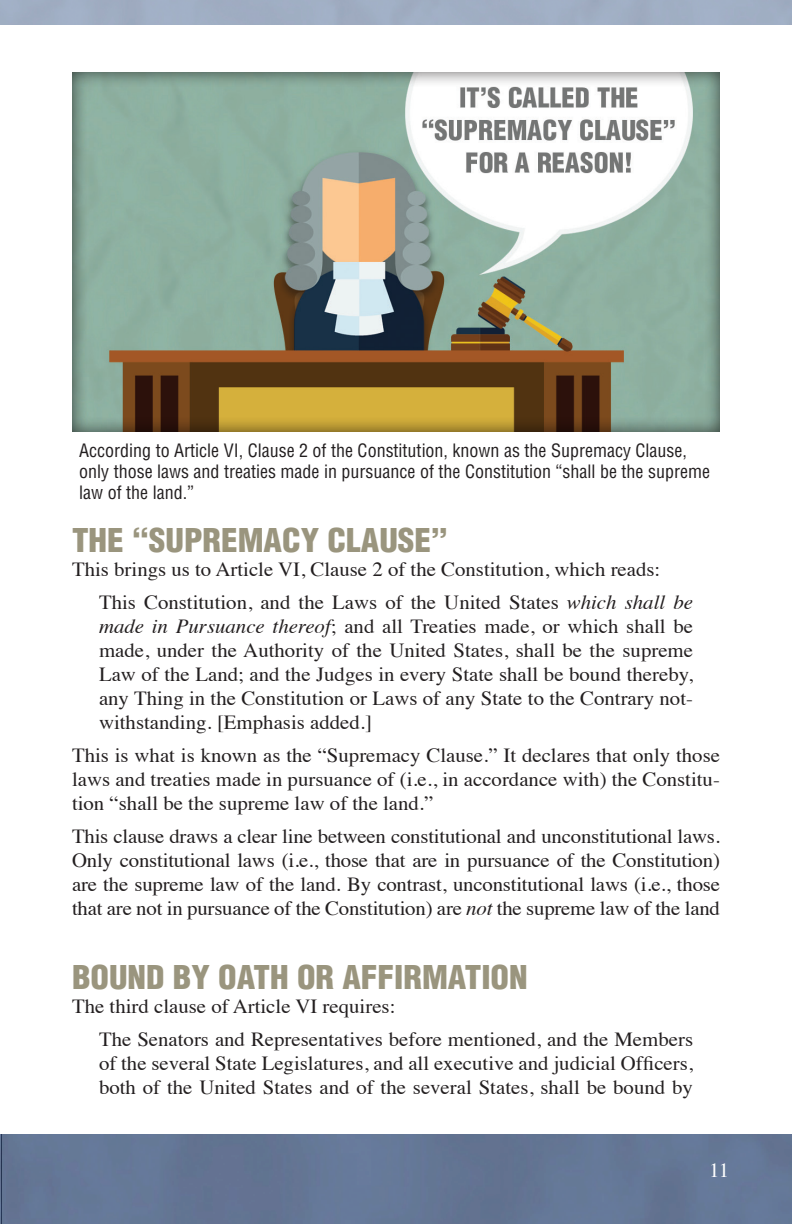
<style>
.page{position:relative;width:792px;height:1224px;background:#fff}
.page>*{position:absolute;margin:0;border:0;box-sizing:border-box;transform-origin:0 0}
.t1{font:900 condensed 32px "Helvetica";color:#9a957e;scale:1.04 1}
.t2{font:20px/24px "Times";color:#231f20;scale:1.04 1}
.t3{font:20px "Times";color:#fff;scale:1.04 1}
.t4{font:condensed 18px/21px "Helvetica";color:#231f20}
.s1{font-style:italic}
</style>
<div class="page">
<div style="left:0;top:1134px;width:792px;height:90px;background:#647695"></div>
<div style="left:69px;top:68px;width:652px;height:364px;background:#231f20;opacity:.75"></div>
<p class="t4" style="left:79px;top:439px;width:632px">According to Article VI, Clause 2 of the Constitution, known as the Supremacy Clause, only those laws and treaties made in pursuance of the Constitution “shall be the supreme law of the land.”</p>
<h1 class="t1" style="left:72px;top:520px;width:363px">THE “SUPREMACY CLAUSE”</h1>
<p class="t2" style="left:99px;top:551px;width:573px;line-height:33px;text-indent:-27px">This brings us to Article VI, Clause 2 of the Constitution, which reads:<br>This Constitution, and the Laws of the United States <span class="s1">which shall be</span></p>
<p class="t2" style="left:99px;top:612px;width:573px;text-align:justify"><span class="s1">made in Pursuance thereof</span>; and all Treaties made, or which shall be made, under the Authority of the United States, shall be the supreme Law of the Land; and the Judges in every State shall be bound thereby, any Thing in the Constitution or Laws of any State to the Contrary not&shy;withstanding. [Emphasis added.]</p>
<p class="t2" style="left:72px;top:741px;width:625px;text-align:justify">This is what is known as the “Supremacy Clause.” It declares that only those laws and treaties made in pursuance of (i.e., in accordance with) the Constitu&shy;tion “shall be the supreme law of the land.”</p>
<p class="t2" style="left:72px;top:822px;width:625px;text-align:justify">This clause draws a clear line between constitutional and unconstitutional laws.<br>Only constitutional laws (i.e., those that are in pursuance of the Constitution) are the supreme law of the land. By contrast, unconstitutional laws (i.e., those that are not in pursuance of the Constitution) are <span class="s1">not</span> the supreme law of the land</p>
<h1 class="t1" style="left:72px;top:958px;width:440px">BOUND BY OATH OR AFFIRMATION</h1>
<p class="t2" style="left:99px;top:988px;width:573px;line-height:33px;text-indent:-27px">The third clause of Article VI requires:<br>The Senators and Representatives before mentioned, and the Members</p>
<p class="t2" style="left:99px;top:1050px;width:573px">of the several State Legislatures, and all executive and judicial Officers, both of the United States and of the several States, shall be bound by</p>
<p class="t3" style="left:709px;top:1152px;width:21px">11</p>
</div>
